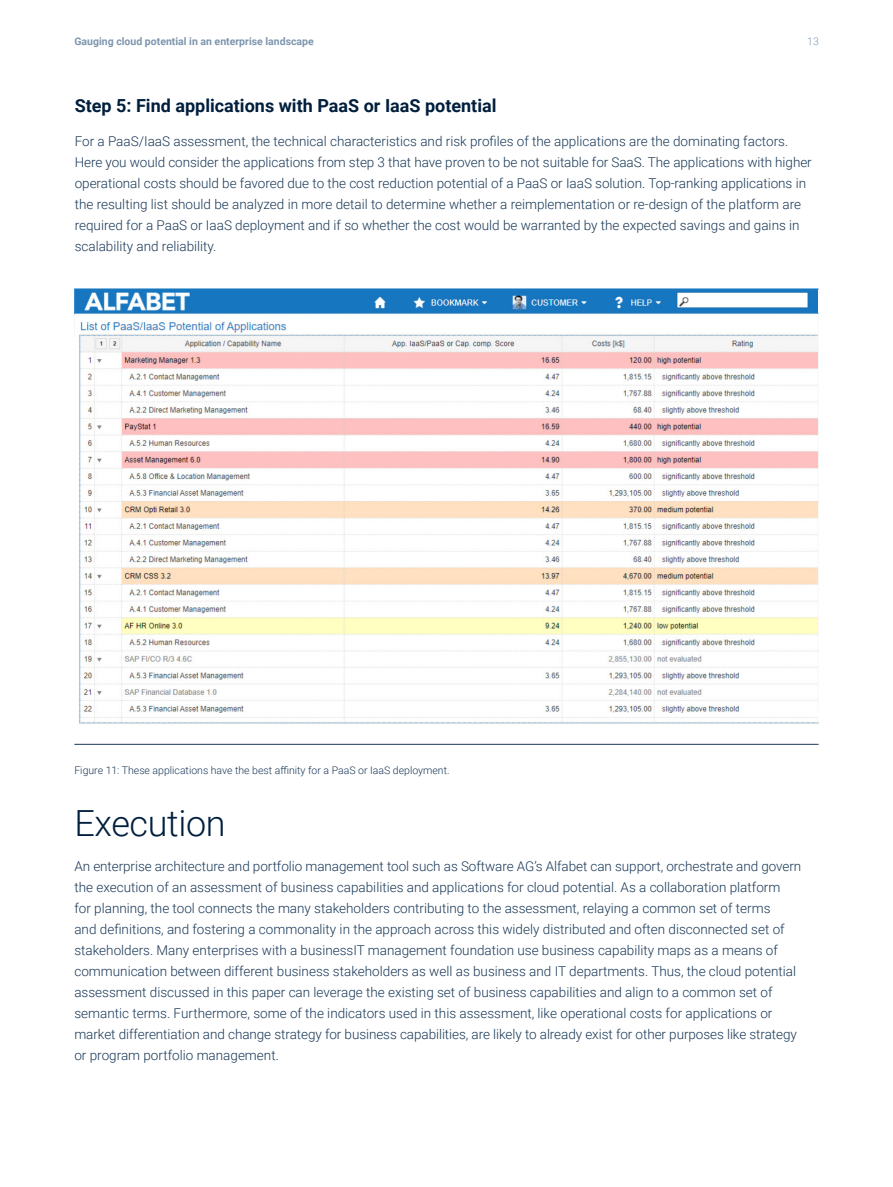
<style>
.page{position:relative;width:893px;height:1187px;background:#fff}
.page>*{position:absolute;margin:0;border:0;box-sizing:border-box;transform-origin:0 0}
.t1{font:300 36px "Roboto";letter-spacing:-.01em;color:#011f3d}
.t2{font:700 18px "Roboto";color:#011f3d}
.t3{font:300 13.5px/21px "Roboto";color:#193857}
.t4{font:300 10.5px "Roboto";color:#193857}
.t5{font:700 10.5px "Roboto";color:#7e96ae}
.t6{font:300 10.5px "Roboto";color:#7e96ae}
</style>
<div class="page">
<img style="left:74px;top:288px;width:745px;height:436px">
<hr style="left:74px;top:744px;width:745px;height:1px;background:#193857">
<p class="t5" style="left:74px;top:34px;width:241px">Gauging cloud potential in an enterprise landscape</p>
<p class="t6" style="left:807px;top:34px;width:13px">13</p>
<h2 class="t2" style="left:75px;top:93px;width:423px">Step 5: Find applications with PaaS or IaaS potential</h2>
<p class="t3" style="left:75px;top:130px;width:739px">For a PaaS/IaaS assessment, the technical characteristics and risk profiles of the applications are the dominating factors.<br>Here you would consider the applications from step 3 that have proven to be not suitable for SaaS. The applications with higher operational costs should be favored due to the cost reduction potential of a PaaS or IaaS solution. Top-ranking applications in the resulting list should be analyzed in more detail to determine whether a reimplementation or re-design of the platform are required for a PaaS or IaaS deployment and if so whether the cost would be warranted by the expected savings and gains in scalability and reliability.</p>
<p class="t4" style="left:74px;top:763px;width:377px">Figure 11: These applications have the best affinity for a PaaS or IaaS deployment.</p>
<h1 class="t1" style="left:74px;top:798px;width:153px">Execution</h1>
<p class="t3" style="left:74px;top:854px;width:728px">An enterprise architecture and portfolio management tool such as Software AG’s Alfabet can support, orchestrate and govern the execution of an assessment of business capabilities and applications for cloud potential. As a collaboration platform<br>for planning, the tool connects the many stakeholders contributing to the assessment, relaying a common set of terms<br>and definitions, and fostering a commonality in the approach across this widely distributed and often disconnected set of stakeholders. Many enterprises with a businessIT management foundation use business capability maps as a means of communication between different business stakeholders as well as business and IT departments. Thus, the cloud potential assessment discussed in this paper can leverage the existing set of business capabilities and align to a common set of semantic terms. Furthermore, some of the indicators used in this assessment, like operational costs for applications or market differentiation and change strategy for business capabilities, are likely to already exist for other purposes like strategy or program portfolio management.</p>
</div>
